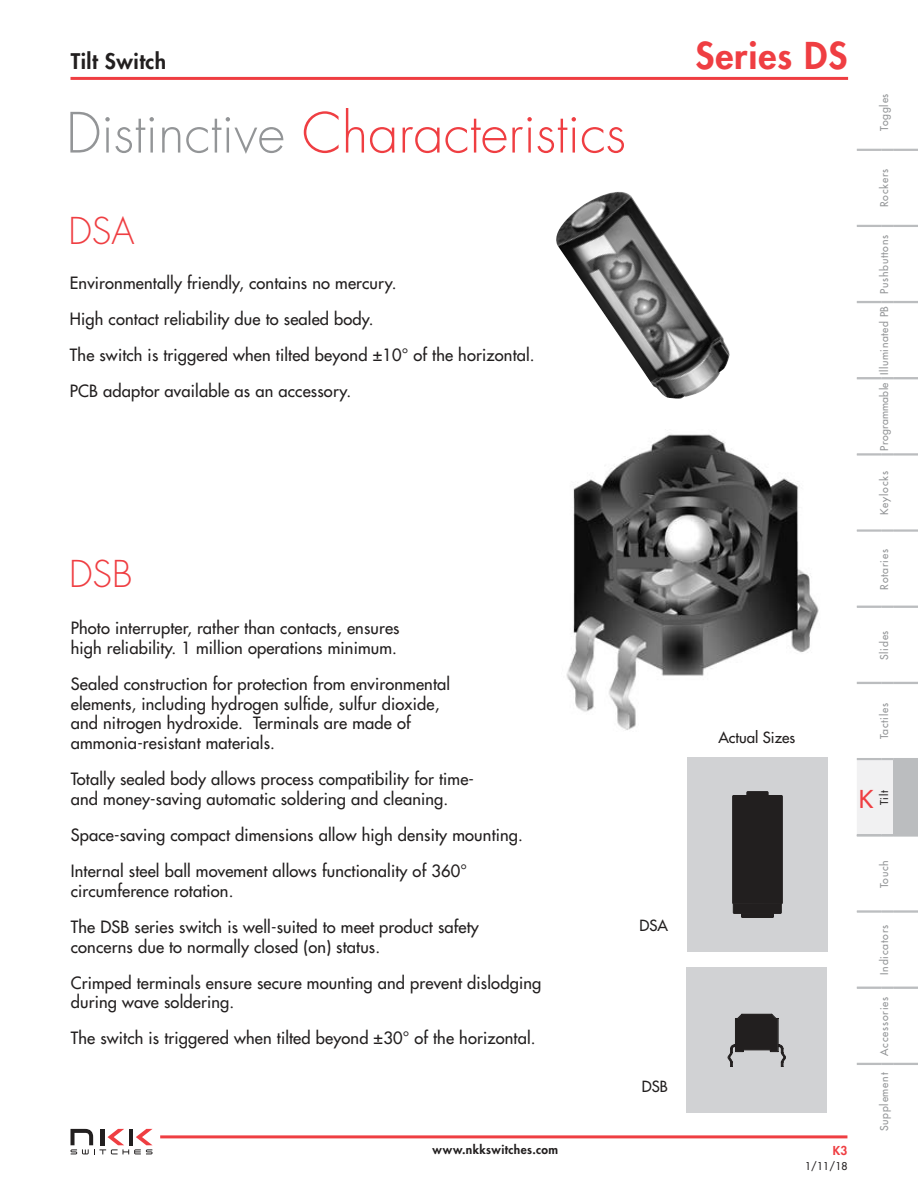
<style>
.page{position:relative;width:918px;height:1188px;background:#fff}
.page>*{position:absolute;margin:0;border:0;box-sizing:border-box;transform-origin:0 0}
.t1{font:300 54px "Futura Std";color:#ef3e42}
.t2{font:800 36px "Futura Std";letter-spacing:.025em;color:#ef3e42}
.t3{font:300 36px "Futura Std";color:#ef3e42}
.t4{font:500 24px "Futura Std";color:#ef3e42}
.t5{font:800 21px "Futura Std";letter-spacing:.025em;color:#221f1f}
.t6{font:500 16.5px/36px "Futura Std";letter-spacing:.01em;color:#221f1f}
.t7{font:500 15px "Futura Std";color:#221f1f}
.t8{font:800 12px "Futura Std";letter-spacing:.035em;color:#221f1f}
.t9{font:800 12px "Futura Std";color:#ef3e42}
.t10{font:500 10.5px "Futura Std";letter-spacing:.075em;color:#939597}
.t11{font:500 10.5px "Futura Std";letter-spacing:.05em;color:#939597}
.t12{font:500 10.5px "Futura Std";letter-spacing:.025em;color:#939597}
.t13{font:500 10.5px "Futura Std";color:#221e1f}
.t14{font:500 10.5px "Futura Std";color:#221f1f}
.s1{color:#939597}
.s2{color:#221e1f}
</style>
<div class="page">
<hr style="left:71px;top:77px;width:777px;height:3px;background:#ef3e42">
<svg style="left:71px;top:1129px;width:82px;height:25px"></svg>
<hr style="left:160px;top:1135px;width:687px;height:3px;background:#ef3e42">
<hr style="left:857px;top:911px;width:24px;height:2px;background:#bbbdbf">
<hr style="left:893px;top:911px;width:25px;height:2px;background:#bbbdbf">
<svg style="left:857px;top:987px;width:36px;height:2px"></svg>
<hr style="left:893px;top:987px;width:25px;height:2px;background:#bbbdbf">
<svg style="left:857px;top:1063px;width:61px;height:2px"></svg>
<hr style="left:857px;top:454px;width:24px;height:2px;background:#bbbdbf">
<hr style="left:857px;top:529px;width:24px;height:2px;background:#bbbdbf">
<hr style="left:893px;top:454px;width:25px;height:2px;background:#bbbdbf">
<hr style="left:893px;top:529px;width:25px;height:2px;background:#bbbdbf">
<hr style="left:857px;top:530px;width:24px;height:2px;background:#bbbdbf">
<svg style="left:881px;top:529px;width:12px;height:3px"></svg>
<hr style="left:893px;top:530px;width:25px;height:2px;background:#bbbdbf">
<svg style="left:857px;top:301px;width:61px;height:2px"></svg>
<svg style="left:857px;top:606px;width:36px;height:2px"></svg>
<hr style="left:893px;top:606px;width:25px;height:2px;background:#bbbdbf">
<svg style="left:857px;top:682px;width:61px;height:2px"></svg>
<hr style="left:857px;top:453px;width:24px;height:2px;background:#bbbdbf">
<svg style="left:881px;top:453px;width:12px;height:3px"></svg>
<svg style="left:857px;top:377px;width:61px;height:2px"></svg>
<hr style="left:893px;top:453px;width:25px;height:2px;background:#bbbdbf">
<svg style="left:857px;top:225px;width:61px;height:2px"></svg>
<hr style="left:857px;top:910px;width:24px;height:2px;background:#bbbdbf">
<svg style="left:881px;top:910px;width:12px;height:3px"></svg>
<hr style="left:893px;top:910px;width:25px;height:2px;background:#bbbdbf">
<svg style="left:857px;top:758px;width:61px;height:78px"></svg>
<hr style="left:893px;top:834px;width:25px;height:2px;background:#bbbdbf">
<svg style="left:857px;top:149px;width:61px;height:2px"></svg>
<div style="left:687px;top:967px;width:140px;height:146px;background:#d1d2d4"></div>
<svg style="left:728px;top:1014px;width:58px;height:53px"></svg>
<img style="left:566px;top:434px;width:253px;height:296px">
<div style="left:687px;top:757px;width:141px;height:195px;background:#d1d2d4"></div>
<svg style="left:746px;top:791px;width:22px;height:4px"></svg>
<div style="left:733px;top:795px;width:49px;height:109px;background:#221f1f"></div>
<div style="left:732px;top:795px;width:51px;height:109px;border:1px solid #221f1f"></div>
<svg style="left:733px;top:903px;width:49px;height:15px"></svg>
<img style="left:556px;top:192px;width:174px;height:207px">
<p class="t5" style="left:71px;top:49px;width:97px">Tilt Switch</p>
<h2 class="t2" style="left:696px;top:35px;width:153px">Series DS</h2>
<h1 class="t1" style="left:66px;top:102px;width:562px"><span class="s1">Distinctive</span> Characteristics</h1>
<h2 class="t3" style="left:68px;top:211px;width:68px">DSA</h2>
<p class="t6" style="left:70px;top:265px;width:466px">Environmentally friendly, contains no mercury.<br>High contact reliability due to sealed body.<br>The switch is triggered when tilted beyond ±10° of the horizontal.<br>PCB adaptor available as an accessory.</p>
<h2 class="t3" style="left:69px;top:554px;width:65px">DSB</h2>
<p class="t6" style="left:71px;top:619px;width:330px;line-height:19.8px">Photo interrupter, rather than contacts, ensures high reliability. 1 million operations minimum.</p>
<p class="t6" style="left:71px;top:675px;width:381px;line-height:19.8px">Sealed construction for protection from environmental elements, including hydrogen sulfide, sulfur dioxide, and nitrogen hydroxide. Terminals are made of ammonia-resistant materials.</p>
<p class="t6" style="left:71px;top:770px;width:405px;line-height:19.8px">Totally sealed body allows process compatibility for time&shy;and money-saving automatic soldering and cleaning.</p>
<p class="t6" style="left:71px;top:818px;width:454px">Space-saving compact dimensions allow high density <span class="s2">mountin</span>g.<br>Internal steel ball movement allows functionality of 360°</p>
<p class="t6" style="left:71px;top:874px;width:410px">circumference rotation.<br>The DSB series switch is well-suited to meet product safety</p>
<p class="t6" style="left:71px;top:930px;width:472px">concerns due to normally closed (on) status.<br>Crimped terminals ensure secure mounting and prevent dislodging</p>
<p class="t6" style="left:71px;top:985px;width:466px">during wave soldering.<br>The switch is triggered when tilted beyond ±30° of the horizontal.</p>
<p class="t8" style="left:433px;top:1143px;width:127px">www.nkkswitches.com</p>
<p class="t7" style="left:718px;top:730px;width:78px">Actual Sizes</p>
<p class="t7" style="left:639px;top:917px;width:30px">DSA</p>
<p class="t7" style="left:642px;top:1079px;width:28px">DSB</p>
<p class="t9" style="left:833px;top:1144px;width:16px">K3</p>
<p class="t13" style="left:805px;top:1159px;width:44px">1/11/18</p>
<p class="t10" style="left:879px;top:131px;width:39px;rotate:-90deg">Toggles</p>
<p class="t10" style="left:879px;top:207px;width:40px;rotate:-90deg">Rockers</p>
<p class="t10" style="left:879px;top:294px;width:61px;rotate:-90deg">Pushbuttons</p>
<p class="t11" style="left:879px;top:375px;width:70px;rotate:-90deg">Illuminated PB</p>
<p class="t12" style="left:879px;top:451px;width:70px;rotate:-90deg">Programmable</p>
<p class="t10" style="left:879px;top:515px;width:45px;rotate:-90deg">Keylocks</p>
<p class="t10" style="left:879px;top:590px;width:42px;rotate:-90deg">Rotaries</p>
<p class="t10" style="left:879px;top:660px;width:31px;rotate:-90deg">Slides</p>
<p class="t10" style="left:879px;top:739px;width:38px;rotate:-90deg">Tactiles</p>
<h3 class="t4" style="left:859px;top:787px;width:16px">K</h3>
<p class="t14" style="left:879px;top:805px;width:16px;rotate:-90deg">Tilt</p>
<p class="t10" style="left:879px;top:888px;width:30px;rotate:-90deg">Touch</p>
<p class="t10" style="left:879px;top:975px;width:51px;rotate:-90deg">Indicators</p>
<p class="t10" style="left:879px;top:1056px;width:60px;rotate:-90deg">Accessories</p>
<p class="t10" style="left:879px;top:1131px;width:60px;rotate:-90deg">Supplement</p>
</div>
